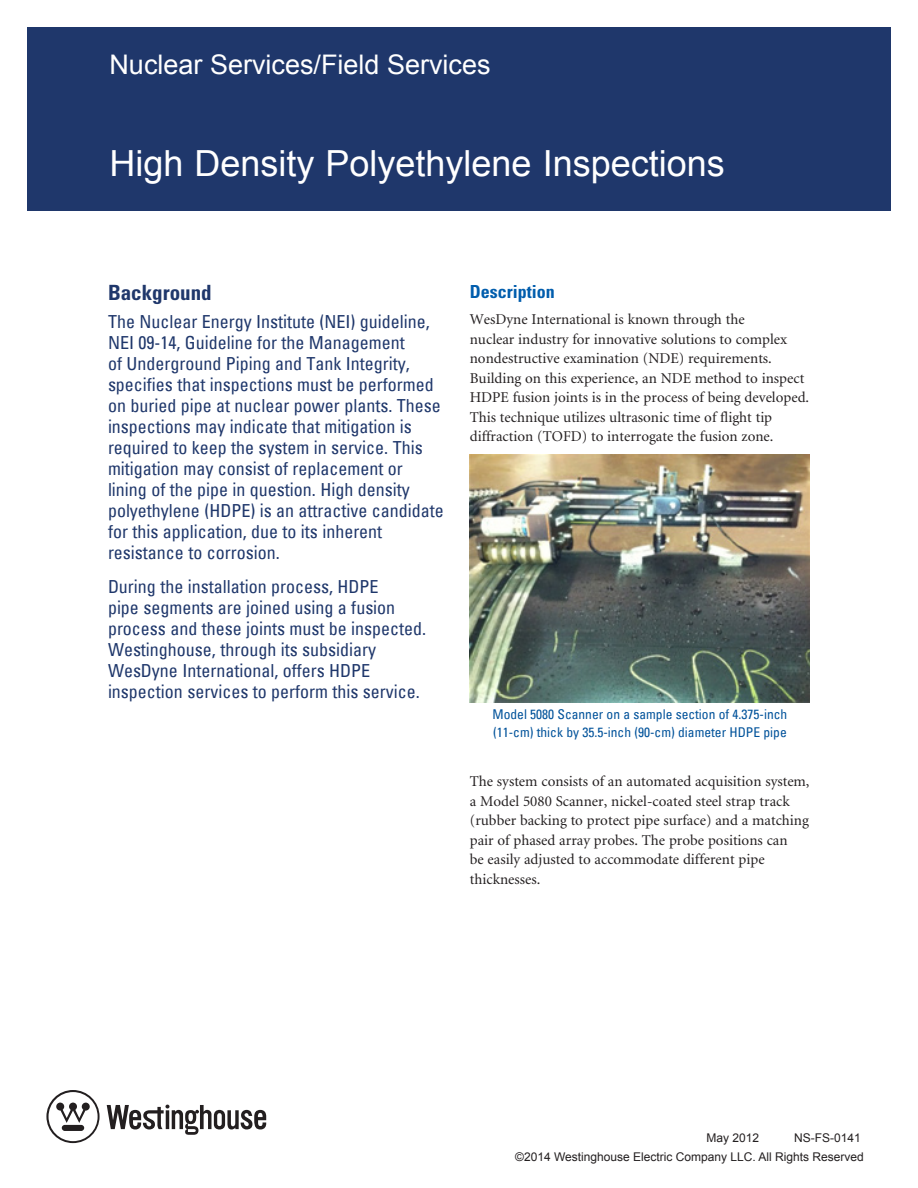
<style>
.page{position:relative;width:918px;height:1188px;background:#fff}
.page>*{position:absolute;margin:0;border:0;box-sizing:border-box;transform-origin:0 0}
.FLY_SHEET_TITLE{font:36px "Arial";color:#fff}
.DIVISION_TITLE{font:27px "Arial";color:#fff}
.GREEN_TITLE{font:700 condensed 21px "Univers LT Std";color:#1f376b}
.GREEN_BODY_COPY{font:condensed 18px/21px "Univers";color:#1f376b}
.BLUE_TITLES{font:700 condensed 18px "Univers LT Std";color:#015dad}
.BODY_COPY{font:15px/19.5px "Minion";color:#231f20}
.t1{font:condensed 13.5px/18px "Univers LT";color:#01529a}
.Flysheet_Number{font:12px "Arial";color:#231f20}
</style>
<div class="page">
<div style="left:27px;top:27px;width:864px;height:184px;background:#1f376b"></div>
<svg style="left:46px;top:1090px;width:54px;height:53px"></svg>
<svg style="left:107px;top:1105px;width:159px;height:30px"></svg>
<img style="left:470px;top:455px;width:340px;height:247px">
<p class="DIVISION_TITLE" style="left:110px;top:47px;width:383px">Nuclear Services/Field Services</p>
<p class="FLY_SHEET_TITLE" style="left:110px;top:140px;width:617px">High Density Polyethylene Inspections</p>
<p class="GREEN_TITLE" style="left:108px;top:280px;width:105px">Background</p>
<p class="GREEN_BODY_COPY" style="left:108px;top:311px;width:337px">The Nuclear Energy Institute (NEI) guideline, NEI 09-14, Guideline for the Management<br>of Underground Piping and Tank Integrity, specifies that inspections must be performed on buried pipe at nuclear power plants. These inspections may indicate that mitigation is required to keep the system in service. This mitigation may consist of replacement or lining of the pipe in question. High density polyethylene (HDPE) is an attractive candidate for this application, due to its inherent resistance to corrosion.</p>
<p class="GREEN_BODY_COPY" style="left:108px;top:576px;width:320px">During the installation process, HDPE<br>pipe segments are joined using a fusion process and these joints must be inspected.<br>Westinghouse, through its subsidiary WesDyne International, offers HDPE inspection services to perform this service.</p>
<p class="BLUE_TITLES" style="left:470px;top:281px;width:86px">Description</p>
<p class="BODY_COPY" style="left:470px;top:310px;width:341px">WesDyne International is known through the<br>nuclear industry for innovative solutions to complex nondestructive examination (NDE) requirements.<br>Building on this experience, an NDE method to inspect HDPE fusion joints is in the process of being developed.<br>This technique utilizes ultrasonic time of flight tip diffraction (TOFD) to interrogate the fusion zone.</p>
<p class="t1" style="left:493px;top:705px;width:296px">Model 5080 Scanner on a sample section of 4.375-inch (11-cm) thick by 35.5-inch (90-cm) diameter HDPE pipe</p>
<p class="BODY_COPY" style="left:470px;top:772px;width:341px">The system consists of an automated acquisition system, a Model 5080 Scanner, nickel-coated steel strap track (rubber backing to protect pipe surface) and a matching pair of phased array probes. The probe positions can<br>be easily adjusted to accommodate different pipe thicknesses.</p>
<p class="Flysheet_Number" style="left:706px;top:1130px;width:54px">May 2012</p>
<p class="Flysheet_Number" style="left:794px;top:1130px;width:68px">NS-FS-0141</p>
<p class="Flysheet_Number" style="left:515px;top:1149px;width:350px">©2014 Westinghouse Electric Company LLC. All Rights Reserved</p>
</div>
